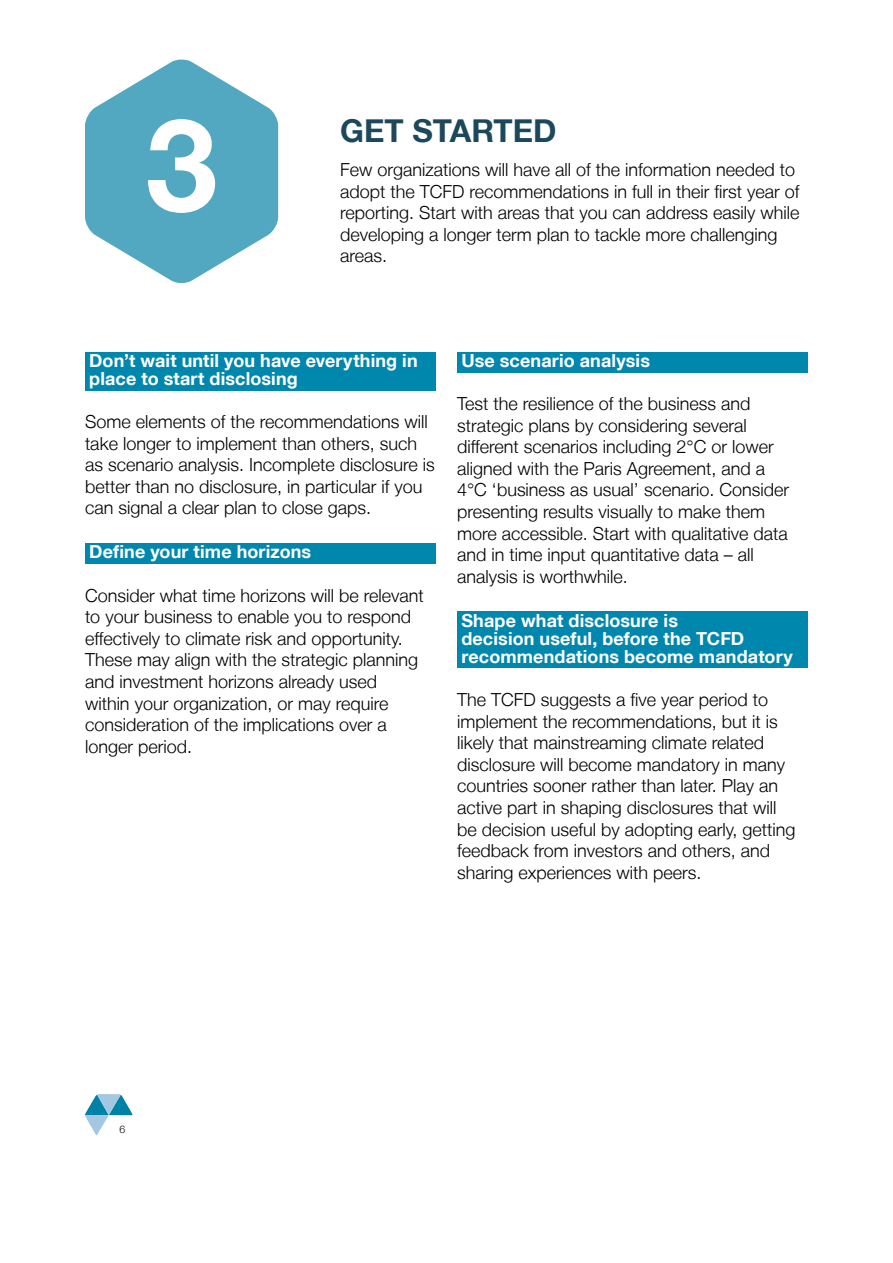
<style>
.page{position:relative;width:893px;height:1263px;background:#fff}
.page>*{position:absolute;margin:0;border:0;box-sizing:border-box;transform-origin:0 0}
.t1{font:700 128.85px "Helvetica Neue LT";color:#fff}
.t2{font:700 31.5px "Helvetica Neue LT";color:#1c485b}
.t3{font:300 18px/21.6px "Helvetica Neue LT";color:#000}
.t4{font:700 18px/18px "Helvetica Neue LT";letter-spacing:.005em;color:#fff}
.t5{font:300 10.5px "Helvetica Neue LT";color:#000}
</style>
<div class="page">
<svg style="left:85px;top:1094px;width:47px;height:41px"></svg>
<div style="left:85px;top:352px;width:351px;height:38px;background:#0087ae"></div>
<div style="left:85px;top:543px;width:351px;height:21px;background:#0087ae"></div>
<div style="left:457px;top:352px;width:351px;height:20px;background:#0087ae"></div>
<div style="left:457px;top:612px;width:351px;height:56px;background:#0087ae"></div>
<svg style="left:85px;top:59px;width:193px;height:224px"></svg>
<h1 class="t1" style="left:146px;top:85px;width:73px">3</h1>
<h2 class="t2" style="left:340px;top:111px;width:218px">GET STARTED</h2>
<p class="t3" style="left:340px;top:158px;width:461px">Few organizations will have all of the information needed to adopt the TCFD recommendations in full in their first year of reporting. Start with areas that you can address easily while developing a longer term plan to tackle more challenging areas.</p>
<p class="t4" style="left:89px;top:351px;width:330px">Don’t wait until you have everything in place to start disclosing</p>
<p class="t3" style="left:85px;top:410px;width:351px">Some elements of the recommendations will take longer to implement than others, such as scenario analysis. Incomplete disclosure is better than no disclosure, in particular if you can signal a clear plan to close gaps.</p>
<p class="t4" style="left:89px;top:542px;width:224px">Define your time horizons</p>
<p class="t3" style="left:85px;top:584px;width:340px">Consider what time horizons will be relevant to your business to enable you to respond effectively to climate risk and opportunity.<br>These may align with the strategic planning and investment horizons already used within your organization, or may require consideration of the implications over a longer period.</p>
<p class="t4" style="left:461px;top:351px;width:190px">Use scenario analysis</p>
<p class="t3" style="left:457px;top:392px;width:333px">Test the resilience of the business and strategic plans by considering several different scenarios including 2°C or lower aligned with the Paris Agreement, and a 4°C ‘business as usual’ scenario. Consider presenting results visually to make them more accessible. Start with qualitative data and in time input quantitative data – all analysis is worthwhile.</p>
<p class="t4" style="left:461px;top:611px;width:333px">Shape what disclosure is<br>decision useful, before the TCFD recommendations become mandatory</p>
<p class="t3" style="left:457px;top:688px;width:340px">The TCFD suggests a five year period to implement the recommendations, but it is likely that mainstreaming climate related disclosure will become mandatory in many countries sooner rather than later. Play an active part in shaping disclosures that will be decision useful by adopting early, getting feedback from investors and others, and sharing experiences with peers.</p>
<p class="t5" style="left:119px;top:1122px;width:7px">6</p>
</div>
